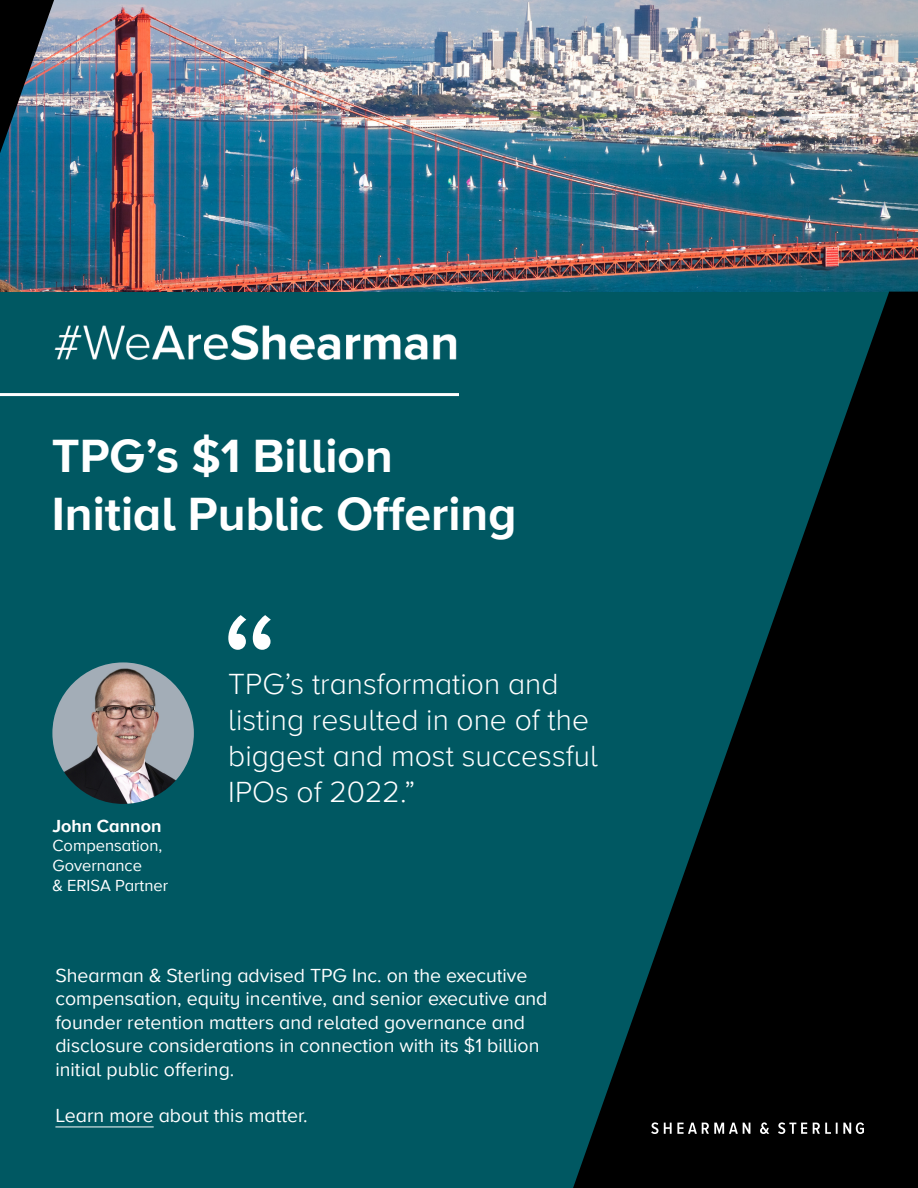
<style>
.page{position:relative;width:918px;height:1188px;background:#fff}
.page>*{position:absolute;margin:0;border:0;box-sizing:border-box;transform-origin:0 0}
.t1{font:700 48px "Proxima Nova A";color:#fff}
.t2{font:300 30px/36px "Proxima Nova A";color:#fff}
.t3{font:19.5px/23.4px "Proxima Nova A";color:#fff}
.t4{font:700 18px "Proxima Nova A";color:#fff}
.t5{font:16.5px/19.8px "Proxima Nova A";color:#fff}
</style>
<div class="page">
<div style="left:0;top:292px;width:918px;height:896px;background:#005862"></div>
<img style="left:0;top:0;width:918px;height:292px">
<img style="left:52px;top:662px;width:142px;height:142px;border-radius:71px">
<svg style="left:573px;top:292px;width:345px;height:896px;fill:#000"></svg>
<hr style="left:55px;top:1127px;width:99px;height:1px;background:#fff">
<svg style="left:651px;top:1122px;width:213px;height:12px;background:#4b4b4b"></svg>
<hr style="left:0;top:393px;width:459px;height:3px;background:#fff">
<svg style="left:228px;top:615px;width:43px;height:35px"></svg>
<svg style="left:0;top:0;width:54px;height:153px;background:#2a3f4f"></svg>
<img style="left:54px;top:325px;width:403px;height:36px">
<p class="t1" style="left:52px;top:421px;width:343px">TPG’s $1 Billion</p>
<p class="t1" style="left:52px;top:478px;width:466px">Initial Public Offering</p>
<p class="t4" style="left:52px;top:812px;width:111px">John Cannon</p>
<p class="t5" style="left:52px;top:835px;width:117px">Compensation,<br>Governance<br>&amp; ERISA Partner</p>
<p class="t2" style="left:228px;top:664px;width:371px">TPG’s transformation and listing resulted in one of the biggest and most successful<br>IPOs of 2022.”</p>
<p class="t3" style="left:55px;top:963px;width:494px">Shearman &amp; Sterling advised TPG Inc. on the executive compensation, equity incentive, and senior executive and founder retention matters and related governance and disclosure considerations in connection with its $1 billion initial public offering.</p>
<p class="t3" style="left:55px;top:1103px;width:254px">Learn more about this matter.</p>
</div>
